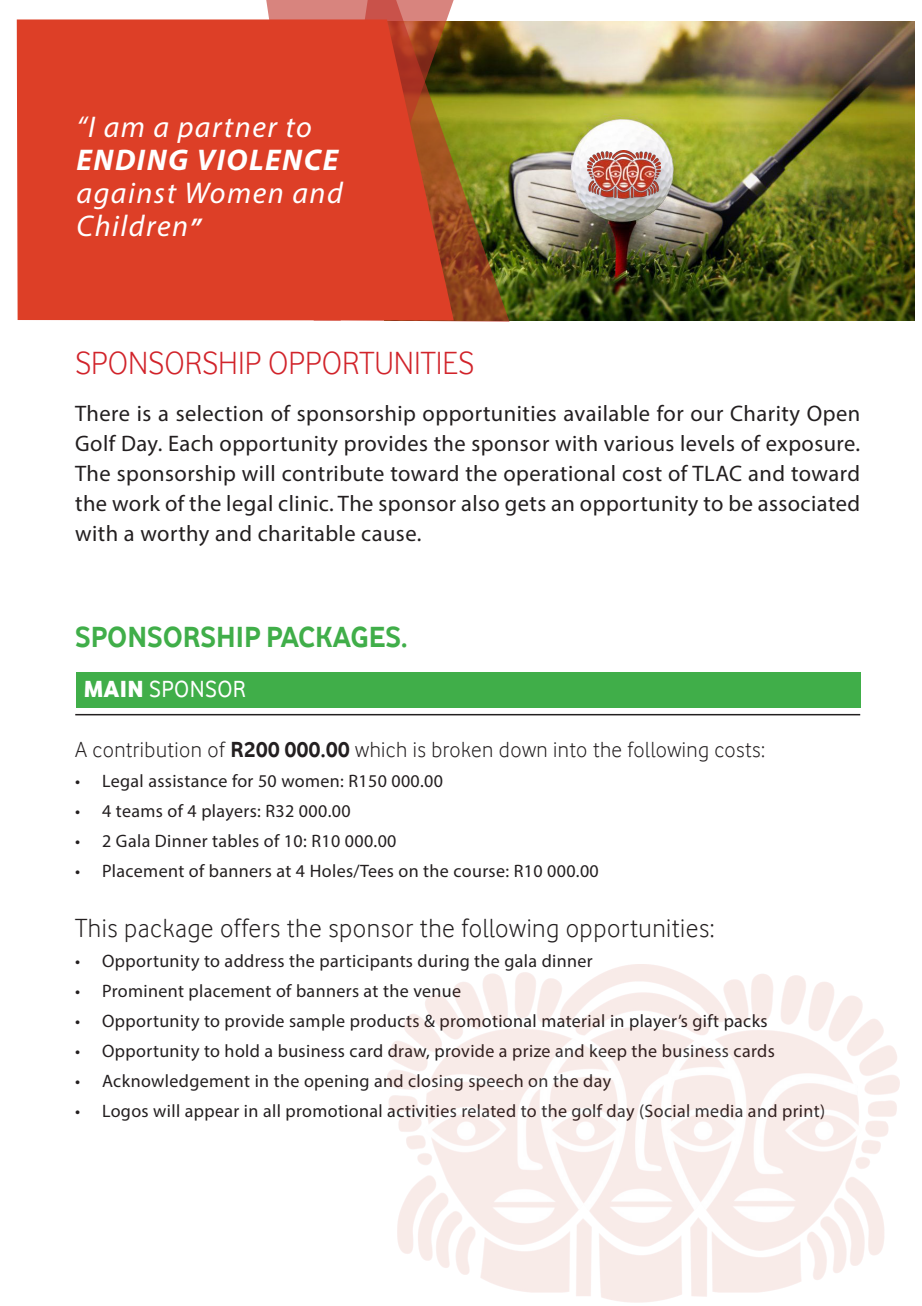
<style>
.page{position:relative;width:922px;height:1306px;background:#fff}
.page>*{position:absolute;margin:0;border:0;box-sizing:border-box;transform-origin:0 0}
.t1{font:33px "Vodafone Lt";color:#d1232a}
.t2{font:italic 30px/33px "Myriad Pro";letter-spacing:.05em;color:#fff}
.t3{font:700 30px "Vodafone Rg";color:#40ae49}
.t4{font:27px "Vodafone Lt";letter-spacing:.02em;color:#231f20}
.t5{font:24px "Vodafone Rg";letter-spacing:.02em;color:#fff}
.t6{font:22.5px/30px "Myriad Pro";letter-spacing:.02em;color:#231f20;text-align:justify}
.t7{font:22.5px "Vodafone Lt";letter-spacing:.02em;color:#231f20}
.t8{font:18px "Myriad Pro";letter-spacing:.02em;color:#231f20}
.s1{font-weight:700}
.s2{font-weight:700;font-size:25.5px}
.s3{font-family:"Vodafone Ex B"}
.s4{font-family:"Vodafone Rg";font-weight:700}
</style>
<div class="page">
<img style="left:510px;top:21px;width:404px;height:299px">
<img style="left:427px;top:21px;width:83px;height:301px">
<svg style="left:266px;top:0;width:189px;height:321px;background:#cf7c71"></svg>
<svg style="left:17px;top:19px;width:437px;height:301px;background:#d74026"></svg>
<div style="left:76px;top:672px;width:785px;height:35px;background:#40ae49"></div>
<hr style="left:75px;top:714px;width:785px;height:1px;background:#231f20">
<img style="left:388px;top:964px;width:511px;height:339px">
<svg style="left:572px;top:121px;width:101px;height:101px"></svg>
<img style="left:588px;top:150px;width:72px;height:49px">
<p class="t2" style="left:77px;top:110px;width:268px">“I am a partner to<br><span class="s1">ENDING VIOLENCE </span>against Women and<br>Children<span class="s2">”</span></p>
<p class="t1" style="left:75px;top:345px;width:400px">SPONSORSHIP OPPORTUNITIES</p>
<p class="t6" style="left:75px;top:398px;width:787px">There is a selection of sponsorship opportunities available for our Charity Open Golf Day. Each opportunity provides the sponsor with various levels of exposure.<br>The sponsorship will contribute toward the operational cost of TLAC and toward the work of the legal clinic. The sponsor also gets an opportunity to be associated with a worthy and charitable cause.</p>
<p class="t3" style="left:75px;top:619px;width:334px">SPONSORSHIP PACKAGES.</p>
<p class="t5" style="left:84px;top:675px;width:164px"><span class="s3">MAIN</span> SPONSOR</p>
<p class="t7" style="left:75px;top:737px;width:691px">A contribution of <span class="s4">R200 000.00</span> which is broken down into the following costs:</p>
<p class="t8" style="left:75px;top:770px;width:370px">• Legal assistance for 50 women: R150 000.00</p>
<p class="t8" style="left:75px;top:800px;width:277px">• 4 teams of 4 players: R32 000.00</p>
<p class="t8" style="left:75px;top:830px;width:323px">• 2 Gala Dinner tables of 10: R10 000.00</p>
<p class="t8" style="left:75px;top:860px;width:525px">• Placement of banners at 4 Holes/Tees on the course: R10 000.00</p>
<p class="t4" style="left:75px;top:913px;width:640px">This package offers the sponsor the following opportunities:</p>
<p class="t8" style="left:75px;top:950px;width:519px">• Opportunity to address the participants during the gala dinner</p>
<p class="t8" style="left:75px;top:980px;width:388px">• Prominent placement of banners at the venue</p>
<p class="t8" style="left:75px;top:1010px;width:694px">• Opportunity to provide sample products &amp; promotional material in player’s gift packs</p>
<p class="t8" style="left:75px;top:1040px;width:701px">• Opportunity to hold a business card draw, provide a prize and keep the business cards</p>
<p class="t8" style="left:75px;top:1070px;width:538px">• Acknowledgement in the opening and closing speech on the day</p>
<p class="t8" style="left:75px;top:1100px;width:752px">• Logos will appear in all promotional activities related to the golf day (Social media and print)</p>
</div>
